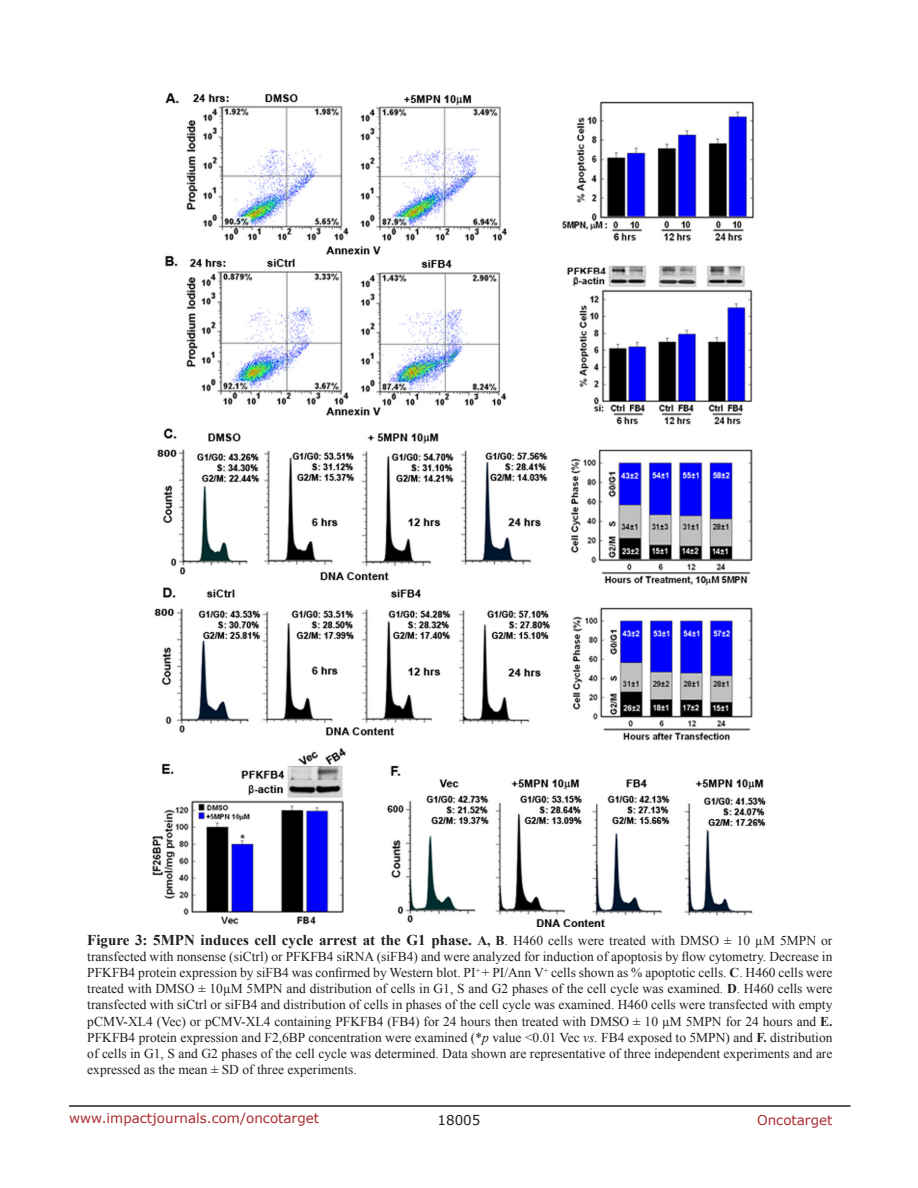
<style>
.page{position:relative;width:918px;height:1188px;background:#fff}
.page>*{position:absolute;margin:0;border:0;box-sizing:border-box;transform-origin:0 0}
.FigureText{font:700 15px "Times New Roman";color:#221f22}
.FigureText-2{font:13.5px/16.2px "Times New Roman";color:#221f22;text-align:justify}
.t1{font:13.5px "Verdana";color:#ac2b31}
.t2{font:13.5px "Verdana";color:#221f22}
.s1{font-size:13.5px}
.s2{font-weight:400;font-size:13.5px}
.s3{font-weight:700}
.s4{font-style:italic}
</style>
<div class="page">
<hr style="left:69px;top:1105px;width:781px;height:2px;background:#231f20">
<img style="left:152px;top:92px;width:614px;height:835px">
<p class="FigureText" style="left:87px;top:929px;width:747px">Figure 3: 5MPN induces cell cycle arrest at the G1 phase. <span class="s1">A, B</span><span class="s2">. H460 cells were treated with DMSO ± 10 µM 5MPN or</span></p>
<p class="FigureText-2" style="left:87px;top:948px;width:747px">transfected with nonsense (siCtrl) or PFKFB4 siRNA (siFB4) and were analyzed for induction of apoptosis by flow cytometry. Decrease in PFKFB4 protein expression by siFB4 was confirmed by Western blot. PI<sup>+</sup> + PI/Ann V<sup>+</sup> cells shown as % apoptotic cells. <span class="s3">C</span>. H460 cells were treated with DMSO ± 10µM 5MPN and distribution of cells in G1, S and G2 phases of the cell cycle was examined. <span class="s3">D</span>. H460 cells were transfected with siCtrl or siFB4 and distribution of cells in phases of the cell cycle was examined. H460 cells were transfected with empty pCMV-XL4 (Vec) or pCMV-XL4 containing PFKFB4 (FB4) for 24 hours then treated with DMSO ± 10 µM 5MPN for 24 hours and <span class="s3">E.<br></span>PFKFB4 protein expression and F2,6BP concentration were examined (*<span class="s4">p</span> value &lt;0.01 Vec <span class="s4">vs.</span> FB4 exposed to 5MPN) and <span class="s3">F.</span> distribution of cells in G1, S and G2 phases of the cell cycle was determined. Data shown are representative of three independent experiments and are expressed as the mean ± SD of three experiments.</p>
<p class="t1" style="left:69px;top:1109px;width:252px">www.impactjournals.com/oncotarget</p>
<p class="t2" style="left:438px;top:1111px;width:44px">18005</p>
<p class="t1" style="left:757px;top:1111px;width:77px">Oncotarget</p>
</div>
